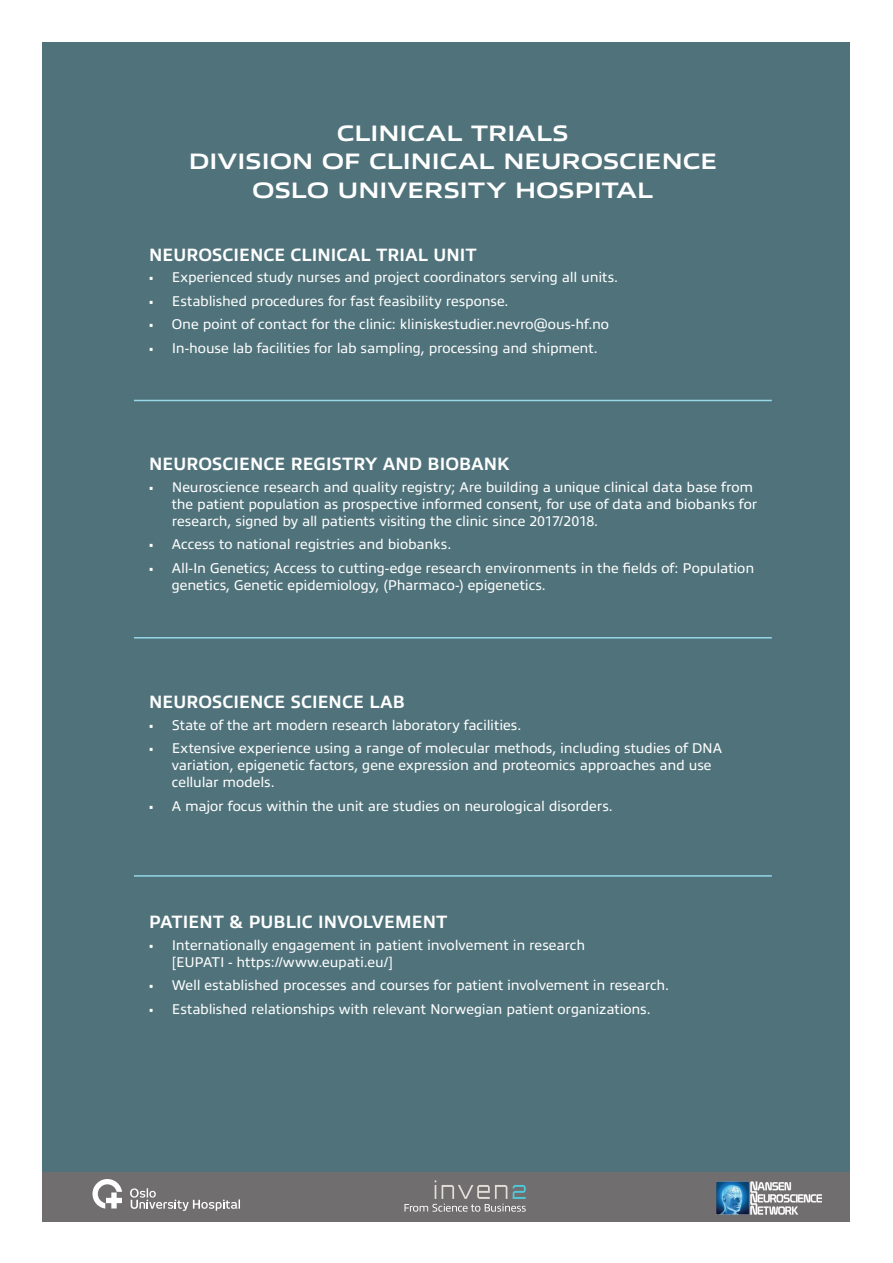
<style>
.page{position:relative;width:893px;height:1263px;background:#fff}
.page>*{position:absolute;margin:0;border:0;box-sizing:border-box;transform-origin:0 0}
.t1{font:700 22.5px/28.5px "Allumi Pro Extended";letter-spacing:-.02em;color:#fff;text-align:center}
.t2{font:700 18px "Allumi Pro";letter-spacing:-.025em;color:#fff}
.t3{font:14.25px/17.1px "Allumi Pro";letter-spacing:-.005em;color:#fff}
</style>
<div class="page">
<div style="left:43px;top:43px;width:807px;height:1129px;background:#50737b"></div>
<div style="left:43px;top:1172px;width:807px;height:50px;background:#706e6e"></div>
<hr style="left:134px;top:400px;width:638px;height:1px;background:#96d8e8">
<hr style="left:134px;top:637px;width:638px;height:1px;background:#96d8e8">
<hr style="left:134px;top:875px;width:638px;height:2px;background:#96d8e8">
<svg style="left:92px;top:1179px;width:30px;height:29px"></svg>
<svg style="left:130px;top:1188px;width:110px;height:23px"></svg>
<img style="left:716px;top:1181px;width:106px;height:34px">
<svg style="left:404px;top:1180px;width:122px;height:32px"></svg>
<h1 class="t1" style="left:188px;top:117px;width:530px">CLINICAL TRIALS<br>DIVISION OF CLINICAL NEUROSCIENCE<br>OSLO UNIVERSITY HOSPITAL</h1>
<p class="t2" style="left:149px;top:241px;width:329px">NEUROSCIENCE CLINICAL TRIAL UNIT</p>
<p class="t3" style="left:149px;top:268px;width:471px">• Experienced study nurses and project coordinators serving all units.</p>
<p class="t3" style="left:149px;top:291px;width:361px">• Established procedures for fast feasibility response.</p>
<p class="t3" style="left:149px;top:315px;width:462px">• One point of contact for the clinic: kliniskestudier.nevro@ous-hf.no</p>
<p class="t3" style="left:149px;top:338px;width:450px">• In-house lab facilities for lab sampling, processing and shipment.</p>
<p class="t2" style="left:149px;top:451px;width:363px">NEUROSCIENCE REGISTRY AND BIOBANK</p>
<p class="t3" style="left:172px;top:477px;width:587px;text-indent:-23px">• Neuroscience research and quality registry; Are building a unique clinical data base from the patient population as prospective informed consent, for use of data and biobanks for research, signed by all patients visiting the clinic since 2017/2018.</p>
<p class="t3" style="left:149px;top:535px;width:304px">• Access to national registries and biobanks.</p>
<p class="t3" style="left:172px;top:558px;width:584px;text-indent:-23px">• All-In Genetics; Access to cutting-edge research environments in the fields of: Population genetics, Genetic epidemiology, (Pharmaco-) epigenetics.</p>
<p class="t2" style="left:149px;top:689px;width:258px">NEUROSCIENCE SCIENCE LAB</p>
<p class="t3" style="left:149px;top:715px;width:374px">• State of the art modern research laboratory facilities.</p>
<p class="t3" style="left:172px;top:738px;width:552px;text-indent:-23px">• Extensive experience using a range of molecular methods, including studies of DNA variation, epigenetic factors, gene expression and proteomics approaches and use cellular models.</p>
<p class="t3" style="left:149px;top:796px;width:465px">• A major focus within the unit are studies on neurological disorders.</p>
<p class="t2" style="left:149px;top:909px;width:300px">PATIENT &amp; PUBLIC INVOLVEMENT</p>
<p class="t3" style="left:172px;top:935px;width:415px;text-indent:-23px">• Internationally engagement in patient involvement in research [EUPATI - https://www.eupati.eu/]</p>
<p class="t3" style="left:149px;top:976px;width:522px">• Well established processes and courses for patient involvement in research.</p>
<p class="t3" style="left:149px;top:999px;width:503px">• Established relationships with relevant Norwegian patient organizations.</p>
</div>
